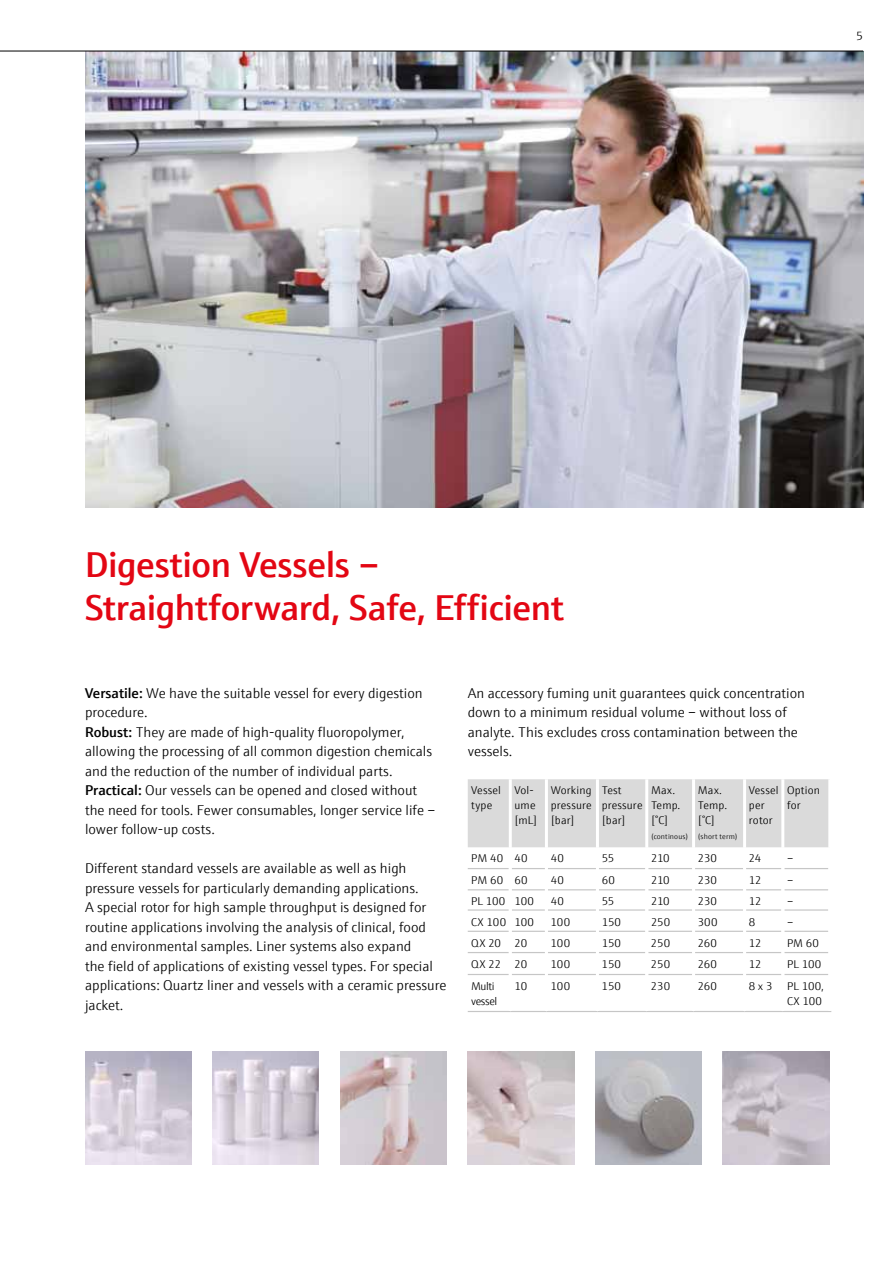
<style>
.page{position:relative;width:893px;height:1263px;background:#fff}
.page>*{position:absolute;margin:0;border:0;box-sizing:border-box;transform-origin:0 0}
.t1{font:600 36px/43.2px "E+H Sans";letter-spacing:-.01em;color:#e30613}
.t2{font:300 14.25px/19.5px "E+H Sans";color:#000}
.t3{font:300 12px "E+H Sans";color:#000}
.t4{font:300 11.25px/15px "E+H Sans";letter-spacing:.005em;color:#000}
.t5{font:300 11.25px/15px "E+H Sans";letter-spacing:-.03em;color:#000}
.t6{font:300 11.25px/15px "E+H Sans";letter-spacing:.025em;color:#000}
.t7{font:300 7.5px "E+H Sans";letter-spacing:.02em;color:#000}
.s1{font-weight:600}
</style>
<div class="page">
<img style="left:85px;top:52px;width:778px;height:455px">
<hr style="left:0;top:51px;width:863px;height:1px;background:#000">
<img style="left:213px;top:1051px;width:106px;height:113px">
<img style="left:85px;top:1051px;width:106px;height:113px">
<img style="left:468px;top:1051px;width:106px;height:113px">
<img style="left:595px;top:1051px;width:107px;height:113px">
<img style="left:340px;top:1051px;width:106px;height:113px">
<img style="left:723px;top:1051px;width:106px;height:113px">
<div style="left:468px;top:779px;width:360px;height:68px;background:#dadada"></div>
<hr style="left:468px;top:868px;width:41px;height:1px;background:#c6c6c6">
<hr style="left:512px;top:868px;width:33px;height:1px;background:#c6c6c6">
<hr style="left:548px;top:868px;width:48px;height:1px;background:#c6c6c6">
<hr style="left:599px;top:868px;width:46px;height:1px;background:#c6c6c6">
<hr style="left:648px;top:868px;width:44px;height:1px;background:#c6c6c6">
<hr style="left:695px;top:868px;width:48px;height:1px;background:#c6c6c6">
<hr style="left:746px;top:868px;width:35px;height:1px;background:#c6c6c6">
<hr style="left:784px;top:868px;width:44px;height:1px;background:#c6c6c6">
<hr style="left:468px;top:889px;width:41px;height:1px;background:#c6c6c6">
<hr style="left:512px;top:889px;width:33px;height:1px;background:#c6c6c6">
<hr style="left:548px;top:889px;width:48px;height:1px;background:#c6c6c6">
<hr style="left:599px;top:889px;width:46px;height:1px;background:#c6c6c6">
<hr style="left:648px;top:889px;width:44px;height:1px;background:#c6c6c6">
<hr style="left:695px;top:889px;width:48px;height:1px;background:#c6c6c6">
<hr style="left:746px;top:889px;width:35px;height:1px;background:#c6c6c6">
<hr style="left:784px;top:889px;width:44px;height:1px;background:#c6c6c6">
<hr style="left:468px;top:909px;width:41px;height:2px;background:#c6c6c6">
<hr style="left:512px;top:909px;width:33px;height:2px;background:#c6c6c6">
<hr style="left:548px;top:909px;width:48px;height:2px;background:#c6c6c6">
<hr style="left:599px;top:909px;width:46px;height:2px;background:#c6c6c6">
<hr style="left:648px;top:909px;width:44px;height:2px;background:#c6c6c6">
<hr style="left:695px;top:909px;width:48px;height:2px;background:#c6c6c6">
<hr style="left:746px;top:909px;width:35px;height:2px;background:#c6c6c6">
<hr style="left:784px;top:909px;width:44px;height:2px;background:#c6c6c6">
<hr style="left:468px;top:931px;width:41px;height:1px;background:#c6c6c6">
<hr style="left:512px;top:931px;width:33px;height:1px;background:#c6c6c6">
<hr style="left:548px;top:931px;width:48px;height:1px;background:#c6c6c6">
<hr style="left:599px;top:931px;width:46px;height:1px;background:#c6c6c6">
<hr style="left:648px;top:931px;width:44px;height:1px;background:#c6c6c6">
<hr style="left:695px;top:931px;width:48px;height:1px;background:#c6c6c6">
<hr style="left:746px;top:931px;width:35px;height:1px;background:#c6c6c6">
<hr style="left:784px;top:931px;width:44px;height:1px;background:#c6c6c6">
<hr style="left:468px;top:952px;width:41px;height:1px;background:#c6c6c6">
<hr style="left:512px;top:952px;width:33px;height:1px;background:#c6c6c6">
<hr style="left:548px;top:952px;width:48px;height:1px;background:#c6c6c6">
<hr style="left:599px;top:952px;width:46px;height:1px;background:#c6c6c6">
<hr style="left:648px;top:952px;width:44px;height:1px;background:#c6c6c6">
<hr style="left:695px;top:952px;width:48px;height:1px;background:#c6c6c6">
<hr style="left:746px;top:952px;width:35px;height:1px;background:#c6c6c6">
<hr style="left:784px;top:952px;width:44px;height:1px;background:#c6c6c6">
<hr style="left:468px;top:974px;width:41px;height:1px;background:#c6c6c6">
<hr style="left:512px;top:974px;width:33px;height:1px;background:#c6c6c6">
<hr style="left:548px;top:974px;width:48px;height:1px;background:#c6c6c6">
<hr style="left:599px;top:974px;width:46px;height:1px;background:#c6c6c6">
<hr style="left:648px;top:974px;width:44px;height:1px;background:#c6c6c6">
<hr style="left:695px;top:974px;width:48px;height:1px;background:#c6c6c6">
<hr style="left:746px;top:974px;width:35px;height:1px;background:#c6c6c6">
<hr style="left:784px;top:974px;width:44px;height:1px;background:#c6c6c6">
<hr style="left:468px;top:1011px;width:42px;height:1px;background:#c6c6c6">
<hr style="left:510px;top:1011px;width:36px;height:1px;background:#c6c6c6">
<hr style="left:546px;top:1011px;width:51px;height:1px;background:#c6c6c6">
<hr style="left:597px;top:1011px;width:50px;height:1px;background:#c6c6c6">
<hr style="left:647px;top:1011px;width:46px;height:1px;background:#c6c6c6">
<hr style="left:693px;top:1011px;width:52px;height:1px;background:#c6c6c6">
<hr style="left:745px;top:1011px;width:38px;height:1px;background:#c6c6c6">
<hr style="left:783px;top:1011px;width:48px;height:1px;background:#c6c6c6">
<hr style="left:509px;top:779px;width:3px;height:68px;background:#fff">
<hr style="left:545px;top:779px;width:3px;height:68px;background:#fff">
<hr style="left:596px;top:779px;width:3px;height:68px;background:#fff">
<hr style="left:645px;top:779px;width:3px;height:68px;background:#fff">
<hr style="left:692px;top:779px;width:3px;height:68px;background:#fff">
<hr style="left:743px;top:779px;width:3px;height:68px;background:#fff">
<hr style="left:781px;top:779px;width:3px;height:68px;background:#fff">
<p class="t3" style="left:856px;top:27px;width:8px">5</p>
<h1 class="t1" style="left:85px;top:540px;width:480px">Digestion Vessels –<br>Straightforward, Safe, Efficient</h1>
<p class="t2" style="left:85px;top:682px;width:352px"><span class="s1">Versatile:</span> We have the suitable vessel for every digestion procedure.<br><span class="s1">Robust:</span> They are made of high-quality fluoropolymer, allowing the processing of all common digestion chemicals and the reduction of the number of individual parts.<br><span class="s1">Practical:</span> Our vessels can be opened and closed without the need for tools. Fewer consumables, longer service life – lower follow-up costs.</p>
<p class="t2" style="left:85px;top:857px;width:363px">Different standard vessels are available as well as high pressure vessels for particularly demanding applications.<br>A special rotor for high sample throughput is designed for routine applications involving the analysis of clinical, food and environmental samples. Liner systems also expand<br>the field of applications of existing vessel types. For special applications: Quartz liner and vessels with a ceramic pressure jacket.</p>
<p class="t2" style="left:468px;top:682px;width:339px">An accessory fuming unit guarantees quick concentration down to a minimum residual volume – without loss of analyte. This excludes cross contamination between the vessels.</p>
<p class="t6" style="left:471px;top:782px;width:31px">Vessel type</p>
<p class="t4" style="left:514px;top:782px;width:24px">Vol&shy;ume [mL]</p>
<p class="t4" style="left:551px;top:782px;width:43px;text-align:justify">Working pressure [bar]</p>
<p class="t4" style="left:602px;top:782px;width:42px">Test pressure [bar]</p>
<p class="t4" style="left:651px;top:782px;width:31px">Max.<br>Temp. [°C]</p>
<p class="t7" style="left:651px;top:831px;width:39px">(continous)</p>
<p class="t4" style="left:698px;top:782px;width:31px">Max.<br>Temp. [°C]</p>
<p class="t7" style="left:698px;top:831px;width:41px">(short term)</p>
<p class="t4" style="left:749px;top:782px;width:31px">Vessel per rotor</p>
<p class="t4" style="left:787px;top:782px;width:35px">Option for</p>
<p class="t4" style="left:471px;top:850px;width:58px">PM 40 40</p>
<p class="t4" style="left:551px;top:850px;width:15px">40</p>
<p class="t4" style="left:602px;top:850px;width:14px">55</p>
<p class="t4" style="left:651px;top:850px;width:20px">210</p>
<p class="t4" style="left:698px;top:850px;width:21px">230</p>
<p class="t4" style="left:749px;top:850px;width:14px">24</p>
<p class="t4" style="left:787px;top:850px;width:8px">–</p>
<p class="t4" style="left:471px;top:872px;width:58px">PM 60 60</p>
<p class="t4" style="left:551px;top:872px;width:15px">40</p>
<p class="t4" style="left:602px;top:872px;width:15px">60</p>
<p class="t4" style="left:651px;top:872px;width:20px">210</p>
<p class="t4" style="left:698px;top:872px;width:21px">230</p>
<p class="t4" style="left:749px;top:872px;width:14px">12</p>
<p class="t4" style="left:787px;top:872px;width:8px">–</p>
<p class="t4" style="left:471px;top:893px;width:64px">PL 100 100</p>
<p class="t4" style="left:551px;top:893px;width:15px">40</p>
<p class="t4" style="left:602px;top:893px;width:14px">55</p>
<p class="t4" style="left:651px;top:893px;width:20px">210</p>
<p class="t4" style="left:698px;top:893px;width:21px">230</p>
<p class="t4" style="left:749px;top:893px;width:14px">12</p>
<p class="t4" style="left:787px;top:893px;width:8px">–</p>
<p class="t4" style="left:471px;top:913px;width:64px">CX 100 100</p>
<p class="t4" style="left:551px;top:913px;width:21px">100</p>
<p class="t4" style="left:602px;top:913px;width:21px">150</p>
<p class="t4" style="left:651px;top:913px;width:21px">250</p>
<p class="t4" style="left:698px;top:913px;width:21px">300</p>
<p class="t4" style="left:749px;top:913px;width:8px">8</p>
<p class="t4" style="left:787px;top:913px;width:8px">–</p>
<p class="t4" style="left:471px;top:935px;width:58px">QX 20 20</p>
<p class="t4" style="left:551px;top:935px;width:21px">100</p>
<p class="t4" style="left:602px;top:935px;width:21px">150</p>
<p class="t4" style="left:651px;top:935px;width:21px">250</p>
<p class="t4" style="left:698px;top:935px;width:21px">260</p>
<p class="t4" style="left:749px;top:935px;width:14px">12</p>
<p class="t4" style="left:787px;top:935px;width:34px">PM 60</p>
<p class="t4" style="left:471px;top:956px;width:58px">QX 22 20</p>
<p class="t4" style="left:551px;top:956px;width:21px">100</p>
<p class="t4" style="left:602px;top:956px;width:21px">150</p>
<p class="t4" style="left:651px;top:956px;width:21px">250</p>
<p class="t4" style="left:698px;top:956px;width:21px">260</p>
<p class="t4" style="left:749px;top:956px;width:14px">12</p>
<p class="t4" style="left:787px;top:956px;width:36px">PL 100</p>
<p class="t5" style="left:471px;top:978px;width:28px">Multi vessel</p>
<p class="t4" style="left:514px;top:978px;width:14px">10</p>
<p class="t4" style="left:551px;top:978px;width:21px">100</p>
<p class="t4" style="left:602px;top:978px;width:21px">150</p>
<p class="t4" style="left:651px;top:978px;width:21px">230</p>
<p class="t4" style="left:698px;top:978px;width:21px">260</p>
<p class="t4" style="left:749px;top:978px;width:25px">8 x 3</p>
<p class="t4" style="left:787px;top:978px;width:39px">PL 100,<br>CX 100</p>
</div>
